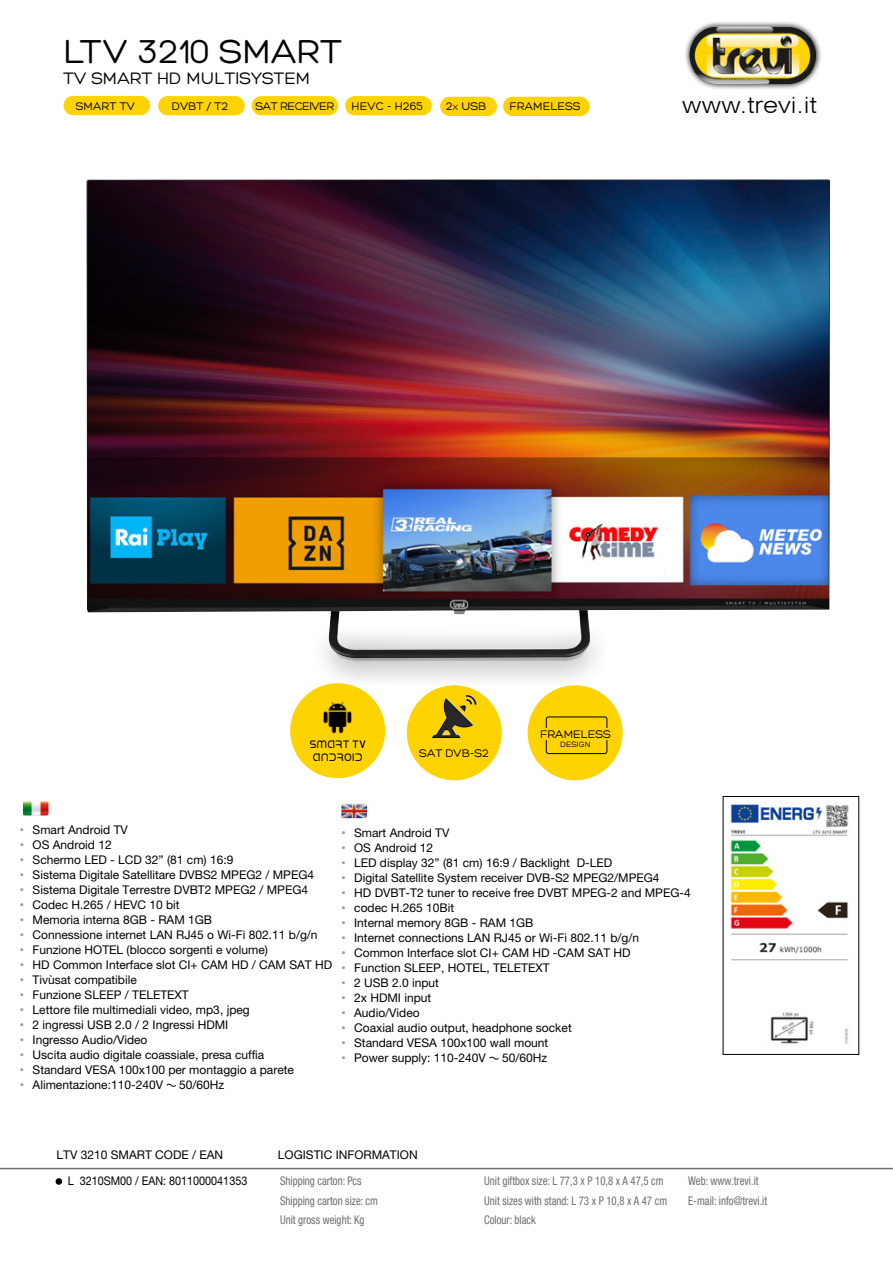
<style>
.page{position:relative;width:893px;height:1263px;background:#fff}
.page>*{position:absolute;margin:0;border:0;box-sizing:border-box;transform-origin:0 0}
.t1{font:36px "Hero";color:#000}
.t2{font:300 expanded 22.5px "Swiss 721 BT";letter-spacing:.02em;color:#000}
.t3{font:18px "Hero";color:#000}
.t4{font:12px "Helvetica Neue LT Pro";color:#000}
.t5{font:condensed 12px/19.2px "Helvetica Neue LT Pro";color:#6d6e70;scale:.9 1}
.t6{font:12px "Hero";color:#000}
.t7{font:12px "Helvetica Neue LT Pro";color:#000;scale:.9 1}
.t8{font:12px "Hero";letter-spacing:-.04em;color:#000}
.t9{font:10.5px/12.6px "Droid Logo";color:#000}
.t10{font:8.4px "Hero";color:#000}
.s1{font-size:8.4px}
.s2{font-family:"Arial";color:#9c9e9f}
</style>
<div class="page">
<hr style="left:0;top:1168px;width:893px;height:1px;background:#6d6e70">
<div style="left:56px;top:1178px;width:6px;height:7px;background:#000;border-radius:50%"></div>
<svg style="left:685px;top:22px;width:136px;height:67px"></svg>
<img style="left:689px;top:27px;width:127px;height:58px">
<img style="left:23px;top:801px;width:26px;height:14px">
<svg style="left:166px;top:1083px;width:10px;height:4px"></svg>
<img style="left:341px;top:803px;width:26px;height:15px">
<svg style="left:489px;top:1056px;width:10px;height:4px"></svg>
<div style="left:290px;top:683px;width:95px;height:95px;background:#ffd300;border-radius:50%"></div>
<div style="left:407px;top:685px;width:95px;height:95px;background:#ffd300;border-radius:50%"></div>
<img style="left:432px;top:695px;width:45px;height:43px">
<img style="left:324px;top:702px;width:27px;height:32px">
<div style="left:158px;top:96px;width:87px;height:19px;background:#ffd300;border-radius:10px"></div>
<div style="left:252px;top:96px;width:86px;height:19px;background:#ffd300;border-radius:10px"></div>
<div style="left:345px;top:96px;width:87px;height:19px;background:#ffd300;border-radius:10px"></div>
<div style="left:64px;top:96px;width:86px;height:19px;background:#ffd300;border-radius:10px"></div>
<div style="left:309px;top:620px;width:304px;height:67px;background:#000;opacity:.75"></div>
<svg style="left:332px;top:658px;width:259px;height:3px"></svg>
<img style="left:86px;top:179px;width:744px;height:479px">
<img style="left:728px;top:802px;width:121px;height:242px">
<div style="left:440px;top:97px;width:57px;height:19px;background:#ffd300;border-radius:10px"></div>
<div style="left:503px;top:97px;width:87px;height:19px;background:#ffd300;border-radius:10px"></div>
<div style="left:528px;top:685px;width:95px;height:95px;background:#ffd300;border-radius:50%"></div>
<div style="left:546px;top:717px;width:61px;height:37px;border:1px solid #000;border-radius:2px"></div>
<div style="left:543px;top:728px;width:68px;height:12px;background:#ffd300"></div>
<h1 class="t1" style="left:64px;top:33px;width:280px">LTV 3210 SMART</h1>
<h3 class="t3" style="left:64px;top:69px;width:248px">TV SMART HD MULTISYSTEM</h3>
<p class="t6" style="left:76px;top:100px;width:61px">SMART TV</p>
<p class="t6" style="left:172px;top:100px;width:58px">DVBT / T2</p>
<p class="t8" style="left:256px;top:100px;width:80px">SAT RECEIVER</p>
<p class="t6" style="left:352px;top:100px;width:73px">HEVC - H265</p>
<p class="t6" style="left:446px;top:100px;width:42px">2<span class="s1">X</span> USB</p>
<p class="t6" style="left:509px;top:100px;width:73px">FRAMELESS</p>
<h2 class="t2" style="left:682px;top:92px;width:136px">www.trevi.it</h2>
<p class="t9" style="left:309px;top:738px;width:58px">SMART TV<br>ANDROID</p>
<p class="t6" style="left:419px;top:747px;width:71px">SAT DVB-S2</p>
<p class="t6" style="left:540px;top:728px;width:73px">FRAMELESS</p>
<p class="t10" style="left:561px;top:740px;width:7px">DES</p>
<p class="t10" style="left:577px;top:740px;width:15px">IGN</p>
<p class="t4" style="left:20px;top:822px;width:110px"><span class="s2">•</span> Smart Android TV</p>
<p class="t4" style="left:20px;top:837px;width:93px"><span class="s2">•</span> OS Android 12</p>
<p class="t4" style="left:20px;top:852px;width:215px"><span class="s2">•</span> Schermo LED - LCD 32” (81 cm) 16:9</p>
<p class="t4" style="left:20px;top:867px;width:296px"><span class="s2">•</span> Sistema Digitale Satellitare DVBS2 MPEG2 / MPEG4</p>
<p class="t4" style="left:20px;top:882px;width:290px"><span class="s2">•</span> Sistema Digitale Terrestre DVBT2 MPEG2 / MPEG4</p>
<p class="t4" style="left:20px;top:897px;width:161px"><span class="s2">•</span> Codec H.265 / HEVC 10 bit</p>
<p class="t4" style="left:20px;top:912px;width:194px"><span class="s2">•</span> Memoria interna 8GB - RAM 1GB</p>
<p class="t4" style="left:20px;top:927px;width:299px"><span class="s2">•</span> Connessione internet LAN RJ45 o Wi-Fi 802.11 b/g/n</p>
<p class="t4" style="left:20px;top:942px;width:250px"><span class="s2">•</span> Funzione HOTEL (blocco sorgenti e volume)</p>
<p class="t4" style="left:20px;top:957px;width:314px"><span class="s2">•</span> HD Common Interface slot CI+ CAM HD / CAM SAT HD</p>
<p class="t4" style="left:20px;top:972px;width:119px"><span class="s2">•</span> Tivùsat compatibile</p>
<p class="t4" style="left:20px;top:987px;width:170px"><span class="s2">•</span> Funzione SLEEP / TELETEXT</p>
<p class="t4" style="left:20px;top:1002px;width:231px"><span class="s2">•</span> Lettore file multimediali video, mp3, jpeg</p>
<p class="t4" style="left:20px;top:1017px;width:210px"><span class="s2">•</span> 2 ingressi USB 2.0 / 2 Ingressi HDMI</p>
<p class="t4" style="left:20px;top:1032px;width:129px"><span class="s2">•</span> Ingresso Audio/Video</p>
<p class="t4" style="left:20px;top:1047px;width:246px"><span class="s2">•</span> Uscita audio digitale coassiale, presa cuffia</p>
<p class="t4" style="left:20px;top:1062px;width:276px"><span class="s2">•</span> Standard VESA 100x100 per montaggio a parete</p>
<p class="t4" style="left:20px;top:1077px;width:145px"><span class="s2">•</span> Alimentazione:110-240V</p>
<p class="t4" style="left:179px;top:1077px;width:47px">50/60Hz</p>
<p class="t4" style="left:341px;top:825px;width:110px"><span class="s2">•</span> Smart Android TV</p>
<p class="t4" style="left:341px;top:840px;width:93px"><span class="s2">•</span> OS Android 12</p>
<p class="t4" style="left:341px;top:855px;width:272px"><span class="s2">•</span> LED display 32” (81 cm) 16:9 / Backlight D-LED</p>
<p class="t4" style="left:341px;top:870px;width:320px"><span class="s2">•</span> Digital Satellite System receiver DVB-S2 MPEG2/MPEG4</p>
<p class="t4" style="left:341px;top:885px;width:351px"><span class="s2">•</span> HD DVBT-T2 tuner to receive free DVBT MPEG-2 and MPEG-4</p>
<p class="t4" style="left:341px;top:900px;width:114px"><span class="s2">•</span> codec H.265 10Bit</p>
<p class="t4" style="left:341px;top:915px;width:194px"><span class="s2">•</span> Internal memory 8GB - RAM 1GB</p>
<p class="t4" style="left:341px;top:930px;width:299px"><span class="s2">•</span> Internet connections LAN RJ45 or Wi-Fi 802.11 b/g/n</p>
<p class="t4" style="left:341px;top:945px;width:291px"><span class="s2">•</span> Common Interface slot CI+ CAM HD -CAM SAT HD</p>
<p class="t4" style="left:341px;top:960px;width:210px"><span class="s2">•</span> Function SLEEP, HOTEL, TELETEXT</p>
<p class="t4" style="left:341px;top:975px;width:99px"><span class="s2">•</span> 2 USB 2.0 input</p>
<p class="t4" style="left:341px;top:990px;width:91px"><span class="s2">•</span> 2x HDMI input</p>
<p class="t4" style="left:341px;top:1005px;width:80px"><span class="s2">•</span> Audio/Video</p>
<p class="t4" style="left:341px;top:1020px;width:232px"><span class="s2">•</span> Coaxial audio output, headphone socket</p>
<p class="t4" style="left:341px;top:1035px;width:209px"><span class="s2">•</span> Standard VESA 100x100 wall mount</p>
<p class="t4" style="left:341px;top:1050px;width:146px"><span class="s2">•</span> Power supply: 110-240V</p>
<p class="t4" style="left:502px;top:1050px;width:47px">50/60Hz</p>
<p class="t4" style="left:57px;top:1148px;width:168px">LTV 3210 SMART CODE / EAN</p>
<p class="t4" style="left:278px;top:1148px;width:141px">LOGISTIC INFORMATION</p>
<p class="t7" style="left:68px;top:1173px;width:201px">L 3210SM00 / EAN: 8011000041353</p>
<p class="t5" style="left:280px;top:1171px;width:110px">Shipping carton: Pcs<br>Shipping carton size: cm<br>Unit gross weight: Kg</p>
<p class="t5" style="left:484px;top:1171px;width:205px">Unit giftbox size: L 77,3 x P 10,8 x A 47,5 cm<br>Unit sizes with stand: L 73 x P 10,8 x A 47 cm<br>Colour: black</p>
<p class="t5" style="left:688px;top:1171px;width:89px">Web: www.trevi.it<br>E-mail: info@trevi.it</p>
</div>
